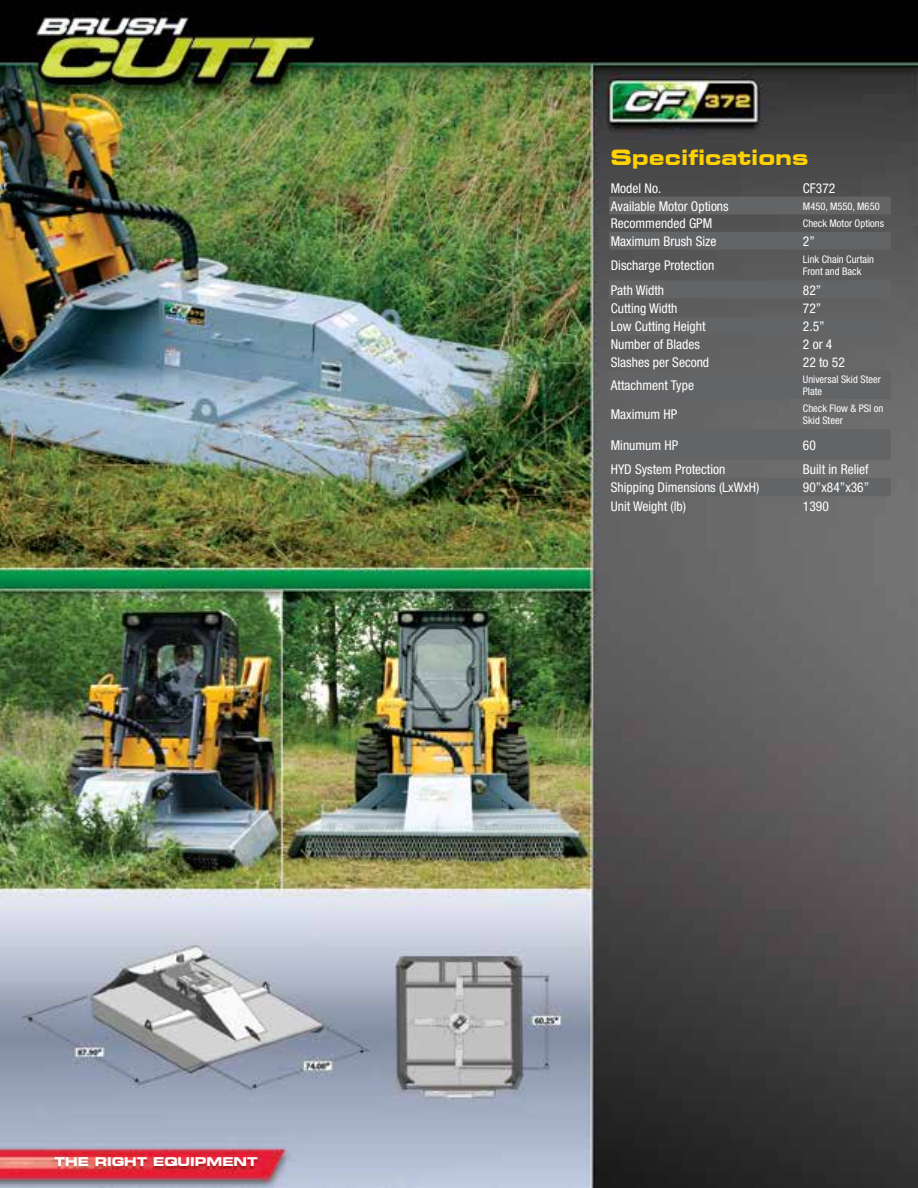
<style>
.page{position:relative;width:918px;height:1188px;background:#fff}
.page>*{position:absolute;margin:0;border:0;box-sizing:border-box;transform-origin:0 0}
.t1{font:700 expanded 21px "Square 721 BT";color:#ffd200}
.t2{font:condensed 13.5px "Helvetica Neue";color:#fff}
.t3{font:700 expanded 12px "Square 721 BT";color:#fff}
.t4{font:condensed 10.5px/12.6px "Helvetica Neue";color:#fff}
</style>
<div class="page">
<img style="left:0;top:0;width:918px;height:1188px">
<svg style="left:609px;top:197px;width:282px;height:299px;background:#616162"></svg>
<p class="t3" style="left:55px;top:1154px;width:205px">THE RIGHT EQUIPMENT</p>
<h1 class="t1" style="left:610px;top:145px;width:200px">Specifications</h1>
<p class="t2" style="left:611px;top:180px;width:52px">Model No.</p>
<p class="t2" style="left:803px;top:180px;width:34px">CF372</p>
<p class="t2" style="left:611px;top:198px;width:119px">Available Motor Options</p>
<p class="t4" style="left:803px;top:200px;width:78px">M450, M550, M650</p>
<p class="t2" style="left:611px;top:216px;width:103px">Recommended GPM</p>
<p class="t4" style="left:803px;top:217px;width:83px">Check Motor Options</p>
<p class="t2" style="left:611px;top:233px;width:107px">Maximum Brush Size</p>
<p class="t2" style="left:803px;top:233px;width:13px">2”</p>
<p class="t2" style="left:611px;top:258px;width:105px">Discharge Protection</p>
<p class="t4" style="left:803px;top:253px;width:73px">Link Chain Curtain<br>Front and Back</p>
<p class="t2" style="left:611px;top:282px;width:55px">Path Width</p>
<p class="t2" style="left:803px;top:282px;width:20px">82”</p>
<p class="t2" style="left:611px;top:300px;width:68px">Cutting Width</p>
<p class="t2" style="left:803px;top:300px;width:20px">72”</p>
<p class="t2" style="left:611px;top:319px;width:96px">Low Cutting Height</p>
<p class="t2" style="left:803px;top:319px;width:23px">2.5”</p>
<p class="t2" style="left:611px;top:337px;width:91px">Number of Blades</p>
<p class="t2" style="left:803px;top:337px;width:31px">2 or 4</p>
<p class="t2" style="left:611px;top:354px;width:100px">Slashes per Second</p>
<p class="t2" style="left:803px;top:354px;width:43px">22 to 52</p>
<p class="t2" style="left:611px;top:378px;width:85px">Attachment Type</p>
<p class="t4" style="left:803px;top:373px;width:79px">Universal Skid Steer<br>Plate</p>
<p class="t2" style="left:611px;top:407px;width:68px">Maximum HP</p>
<p class="t4" style="left:803px;top:402px;width:82px">Check Flow &amp; PSI on<br>Skid Steer</p>
<p class="t2" style="left:611px;top:437px;width:69px">Minumum HP</p>
<p class="t2" style="left:803px;top:437px;width:14px">60</p>
<p class="t2" style="left:611px;top:462px;width:116px">HYD System Protection</p>
<p class="t2" style="left:803px;top:462px;width:67px">Built in Relief</p>
<p class="t2" style="left:611px;top:480px;width:150px">Shipping Dimensions (LxWxH)</p>
<p class="t2" style="left:803px;top:480px;width:68px">90”x84”x36”</p>
<p class="t2" style="left:611px;top:498px;width:77px">Unit Weight (lb)</p>
<p class="t2" style="left:803px;top:498px;width:27px">1390</p>
</div>
